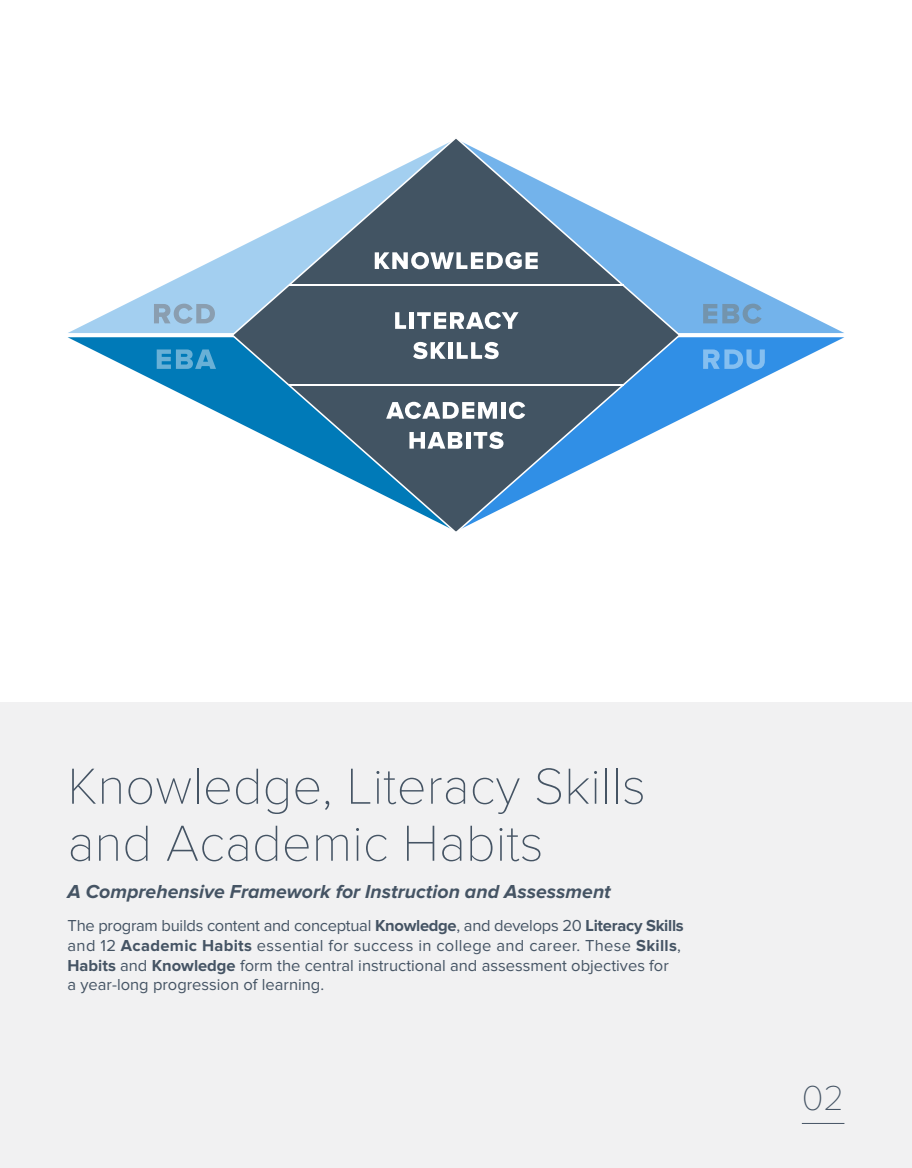
<style>
.page{position:relative;width:912px;height:1168px;background:#fff}
.page>*{position:absolute;margin:0;border:0;box-sizing:border-box;transform-origin:0 0}
.t1{font:100 52.5px/57px "Proxima Nova T";color:#455464}
.t2{font:100 36px "Proxima Nova T";color:#455464}
.t3{font:italic 700 19.5px "Proxima Nova";color:#455464}
.t4{font:16.5px/19.8px "Proxima Nova";color:#455464}
.s1{font-weight:700}
</style>
<div class="page">
<div style="left:0;top:702px;width:911px;height:466px;background:#f1f1f2"></div>
<hr style="left:801px;top:1123px;width:43px;height:1px;background:#455464">
<svg style="left:680px;top:337px;width:164px;height:83px"></svg>
<svg style="left:68px;top:337px;width:163px;height:82px"></svg>
<svg style="left:680px;top:251px;width:164px;height:82px"></svg>
<svg style="left:68px;top:251px;width:163px;height:82px"></svg>
<svg style="left:703px;top:304px;width:58px;height:20px"></svg>
<svg style="left:157px;top:349px;width:59px;height:20px"></svg>
<svg style="left:703px;top:349px;width:61px;height:20px"></svg>
<svg style="left:154px;top:304px;width:61px;height:20px"></svg>
<svg style="left:231px;top:139px;width:449px;height:393px"></svg>
<svg style="left:374px;top:252px;width:163px;height:17px"></svg>
<svg style="left:395px;top:312px;width:11px;height:17px"></svg>
<div style="left:409px;top:312px;width:5px;height:17px;background:#fff"></div>
<svg style="left:417px;top:312px;width:101px;height:17px"></svg>
<svg style="left:413px;top:342px;width:32px;height:17px"></svg>
<hr style="left:448px;top:342px;width:4px;height:17px;background:#fff">
<svg style="left:456px;top:342px;width:42px;height:17px"></svg>
<svg style="left:386px;top:402px;width:111px;height:17px"></svg>
<hr style="left:501px;top:402px;width:4px;height:17px;background:#fff">
<svg style="left:509px;top:402px;width:16px;height:17px"></svg>
<svg style="left:409px;top:432px;width:53px;height:17px"></svg>
<hr style="left:466px;top:432px;width:4px;height:17px;background:#fff">
<svg style="left:473px;top:432px;width:30px;height:17px"></svg>
<hr style="left:288px;top:285px;width:335px;height:1px;background:#fff">
<hr style="left:288px;top:384px;width:335px;height:2px;background:#fff">
<h1 class="t1" style="left:68px;top:754px;width:579px">Knowledge, Literacy Skills and Academic Habits</h1>
<p class="t3" style="left:68px;top:882px;width:544px">A Comprehensive Framework for Instruction and Assessment</p>
<p class="t4" style="left:68px;top:916px;width:617px">The program builds content and conceptual <span class="s1">Knowledge</span>, and develops 20 <span class="s1">Literacy Skills </span>and 12 <span class="s1">Academic Habits</span> essential for success in college and career. These <span class="s1">Skills</span>, <span class="s1">Habits</span> and <span class="s1">Knowledge</span> form the central instructional and assessment objectives for<br>a year-long progression of learning.</p>
<h2 class="t2" style="left:801px;top:1071px;width:44px">02</h2>
</div>
